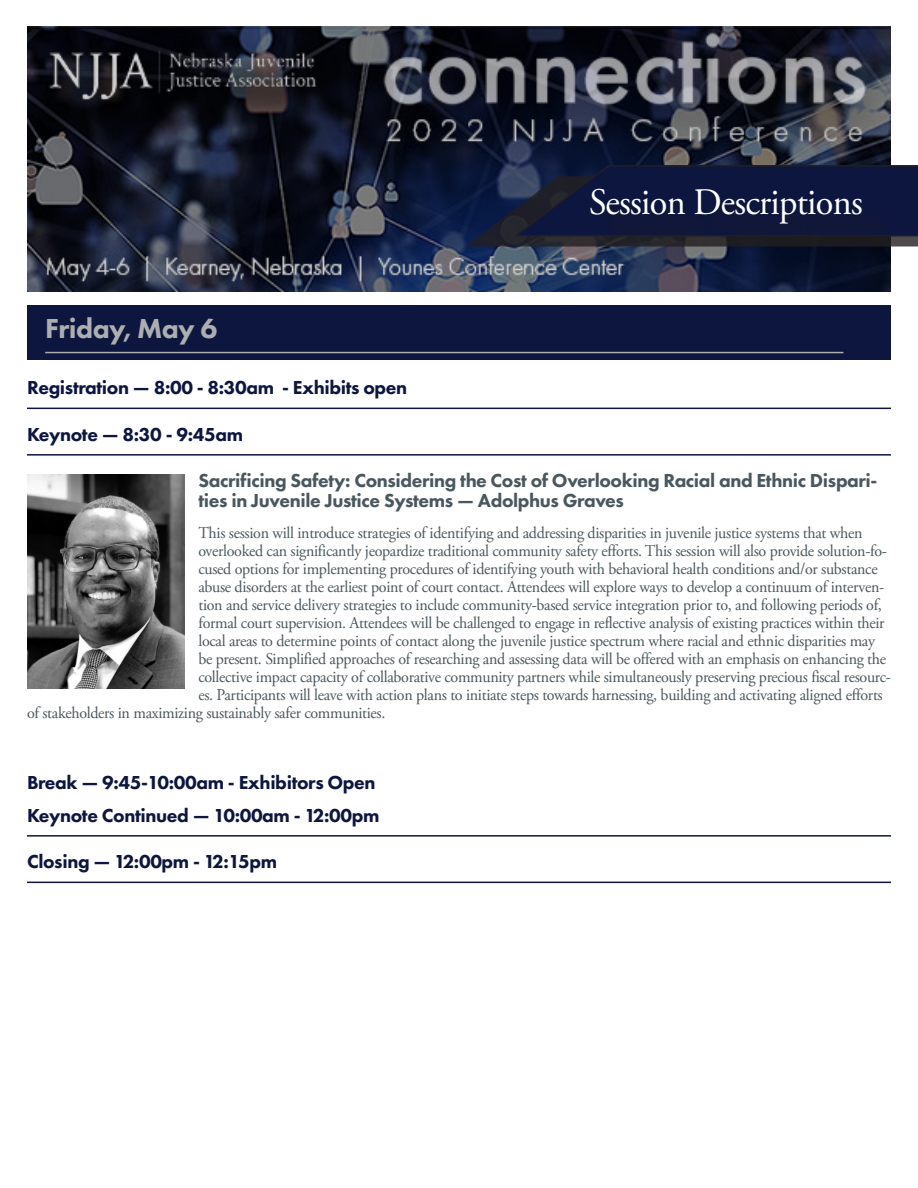
<style>
.page{position:relative;width:918px;height:1188px;background:#fff}
.page>*{position:absolute;margin:0;border:0;box-sizing:border-box;transform-origin:0 0}
.t1{font:37.35px "Adobe Garamond Pro";letter-spacing:-.02em;color:#fff}
.t2{font:800 28.5px "Futura PT";letter-spacing:-.02em;color:#adaeaf}
.t3{font:800 19.5px "Futura PT";letter-spacing:-.02em;color:#0d163f}
.t4{font:800 19.5px/19.5px "Futura PT";letter-spacing:-.02em;color:#4a575e}
.t5{font:16.5px "Adobe Garamond Pro";letter-spacing:-.02em;color:#4a575e}
</style>
<div class="page">
<img style="left:27px;top:27px;width:864px;height:265px">
<svg style="left:465px;top:164px;width:453px;height:83px;background:#151d3d"></svg>
<hr style="left:27px;top:408px;width:864px;height:1px;background:#0d163f">
<hr style="left:27px;top:454px;width:864px;height:2px;background:#0d163f">
<hr style="left:27px;top:835px;width:864px;height:2px;background:#0d163f">
<hr style="left:27px;top:882px;width:864px;height:1px;background:#0d163f">
<div style="left:27px;top:306px;width:864px;height:54px;background:#0d163f"></div>
<hr style="left:45px;top:352px;width:798px;height:1px;background:#adaeaf">
<div style="left:596px;top:193px;width:298px;height:64px;background:#231f20;opacity:.75"></div>
<img style="left:27px;top:474px;width:158px;height:214px">
<p class="t2" style="left:45px;top:311px;width:174px">Friday, May 6</p>
<p class="t1" style="left:589px;top:180px;width:275px">Session Descriptions</p>
<p class="t3" style="left:27px;top:375px;width:382px">Registration — 8:00 - 8:30am - Exhibits open</p>
<p class="t3" style="left:27px;top:422px;width:218px">Keynote — 8:30 - 9:45am</p>
<p class="t4" style="left:198px;top:471px;width:681px">Sacrificing Safety: Considering the Cost of Overlooking Racial and Ethnic Dispari&shy;ties in Juvenile Justice Systems — Adolphus Graves</p>
<p class="t5" style="left:198px;top:523px;width:666px">This session will introduce strategies of identifying and addressing disparities in juvenile justice systems that when</p>
<p class="t5" style="left:198px;top:541px;width:690px">overlooked can significantly jeopardize traditional community safety efforts. This session will also provide solution-fo-</p>
<p class="t5" style="left:198px;top:559px;width:681px">cused options for implementing procedures of identifying youth with behavioral health conditions and/or substance</p>
<p class="t5" style="left:198px;top:577px;width:687px">abuse disorders at the earliest point of court contact. Attendees will explore ways to develop a continuum of interven-</p>
<p class="t5" style="left:198px;top:595px;width:685px">tion and service delivery strategies to include community-based service integration prior to, and following periods of,</p>
<p class="t5" style="left:198px;top:613px;width:688px">formal court supervision. Attendees will be challenged to engage in reflective analysis of existing practices within their</p>
<p class="t5" style="left:198px;top:631px;width:678px">local areas to determine points of contact along the juvenile justice spectrum where racial and ethnic disparities may</p>
<p class="t5" style="left:198px;top:649px;width:689px">be present. Simplified approaches of researching and assessing data will be offered with an emphasis on enhancing the</p>
<p class="t5" style="left:198px;top:667px;width:694px">collective impact capacity of collaborative community partners while simultaneously preserving precious fiscal resourc-</p>
<p class="t5" style="left:198px;top:685px;width:686px">es. Participants will leave with action plans to initiate steps towards harnessing, building and activating aligned efforts</p>
<p class="t5" style="left:27px;top:703px;width:360px">of stakeholders in maximizing sustainably safer communities.</p>
<p class="t3" style="left:27px;top:770px;width:350px">Break — 9:45-10:00am - Exhibitors Open</p>
<p class="t3" style="left:27px;top:803px;width:354px">Keynote Continued — 10:00am - 12:00pm</p>
<p class="t3" style="left:27px;top:849px;width:252px">Closing — 12:00pm - 12:15pm</p>
</div>
